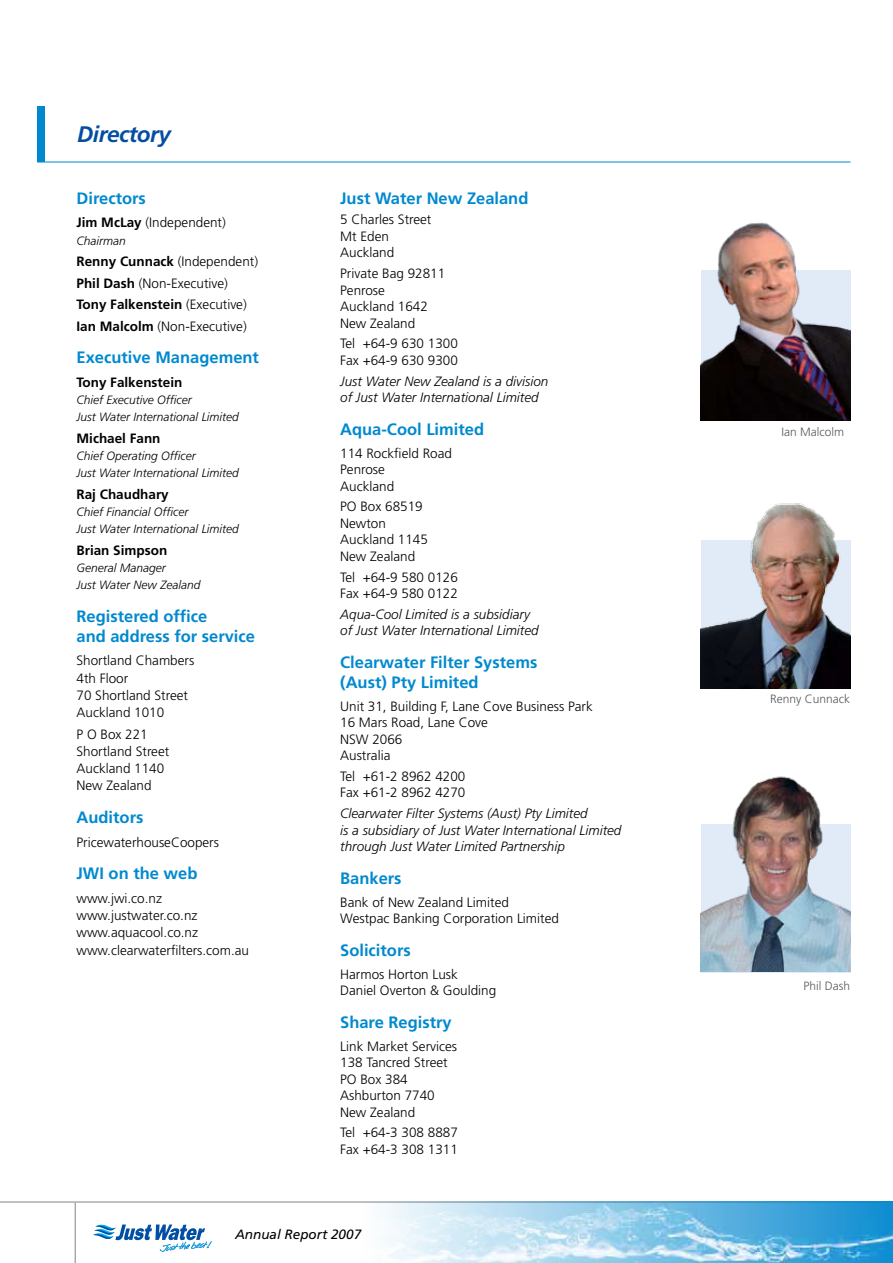
<style>
.page{position:relative;width:893px;height:1263px;background:#fff}
.page>*{position:absolute;margin:0;border:0;box-sizing:border-box;transform-origin:0 0}
.t1{font:italic 700 22.5px "Frutiger";letter-spacing:-.02em;color:#034ea2}
.t2{font:700 16.5px/19.8px "Frutiger";color:#0089cf}
.t3{font:300 13.5px/16.5px "Frutiger";color:#000}
.t4{font:italic 300 13.5px/16.5px "Frutiger";color:#000}
.t5{font:700 13.5px "Frutiger";color:#000}
.t6{font:italic 13.5px "Frutiger";color:#000}
.t7{font:italic 300 12px/17.2px "Frutiger";color:#000}
.t8{font:300 12px "Frutiger";color:#58595b}
.s1{font-weight:700}
</style>
<div class="page">
<hr style="left:0;top:1202px;width:893px;height:1px;background:#808285">
<hr style="left:75px;top:1203px;width:1px;height:60px;background:#808285">
<div style="left:37px;top:106px;width:7px;height:56px;background:#0089cf"></div>
<hr style="left:37px;top:162px;width:814px;height:1px;background:#0089cf">
<img style="left:701px;top:222px;width:149px;height:198px">
<img style="left:701px;top:503px;width:149px;height:185px">
<img style="left:701px;top:776px;width:149px;height:196px">
<svg style="left:93px;top:1224px;width:119px;height:28px"></svg>
<img style="left:360px;top:1202px;width:533px;height:61px">
<h1 class="t1" style="left:77px;top:121px;width:95px">Directory</h1>
<p class="t2" style="left:77px;top:188px;width:71px">Directors</p>
<p class="t3" style="left:77px;top:215px;width:151px"><span class="s1">Jim McLay</span> (Independent)</p>
<p class="t7" style="left:77px;top:232px;width:51px">Chairman</p>
<p class="t3" style="left:77px;top:251px;width:183px;line-height:21.5px"><span class="s1">Renny Cunnack</span> (Independent)<br><span class="s1">Phil Dash</span> (Non-Executive)<br><span class="s1">Tony Falkenstein</span> (Executive)<br><span class="s1">Ian Malcolm</span> (Non-Executive)</p>
<p class="t2" style="left:77px;top:348px;width:184px">Executive Management</p>
<p class="t5" style="left:77px;top:374px;width:107px">Tony Falkenstein</p>
<p class="t7" style="left:77px;top:391px;width:164px">Chief Executive Officer<br>Just Water International Limited</p>
<p class="t5" style="left:77px;top:430px;width:86px">Michael Fann</p>
<p class="t7" style="left:77px;top:447px;width:164px">Chief Operating Officer<br>Just Water International Limited</p>
<p class="t5" style="left:77px;top:486px;width:94px">Raj Chaudhary</p>
<p class="t7" style="left:77px;top:503px;width:164px">Chief Financial Officer<br>Just Water International Limited</p>
<p class="t5" style="left:77px;top:542px;width:92px">Brian Simpson</p>
<p class="t7" style="left:77px;top:559px;width:125px">General Manager<br>Just Water New Zealand</p>
<p class="t2" style="left:77px;top:606px;width:180px">Registered office<br>and address for service</p>
<p class="t3" style="left:77px;top:652px;width:119px;line-height:17.2px">Shortland Chambers<br>4th Floor<br>70 Shortland Street<br>Auckland 1010</p>
<p class="t3" style="left:77px;top:725px;width:94px;line-height:17.2px">P O Box 221<br>Shortland Street<br>Auckland 1140<br>New Zealand</p>
<p class="t2" style="left:77px;top:807px;width:68px">Auditors</p>
<p class="t3" style="left:77px;top:834px;width:144px">PricewaterhouseCoopers</p>
<p class="t2" style="left:77px;top:863px;width:123px">JWI on the web</p>
<p class="t3" style="left:77px;top:890px;width:174px;line-height:17.2px">www.jwi.co.nz www.justwater.co.nz www.aquacool.co.nz www.clearwaterfilters.com.au</p>
<p class="t2" style="left:340px;top:188px;width:190px">Just Water New Zealand</p>
<p class="t3" style="left:340px;top:212px;width:93px">5 Charles Street<br>Mt Eden<br>Auckland</p>
<p class="t3" style="left:340px;top:265px;width:107px">Private Bag 92811<br>Penrose<br>Auckland 1642<br>New Zealand</p>
<p class="t3" style="left:340px;top:336px;width:119px">Tel +64-9 630 1300<br>Fax +64-9 630 9300</p>
<p class="t4" style="left:340px;top:373px;width:210px">Just Water New Zealand is a division of Just Water International Limited</p>
<p class="t2" style="left:340px;top:419px;width:145px">Aqua-Cool Limited</p>
<p class="t3" style="left:340px;top:445px;width:113px">114 Rockfield Road<br>Penrose<br>Auckland</p>
<p class="t3" style="left:340px;top:499px;width:89px">PO Box 68519<br>Newton<br>Auckland 1145<br>New Zealand</p>
<p class="t3" style="left:340px;top:569px;width:119px">Tel +64-9 580 0126<br>Fax +64-9 580 0122</p>
<p class="t4" style="left:340px;top:606px;width:200px">Aqua-Cool Limited is a subsidiary of Just Water International Limited</p>
<p class="t2" style="left:340px;top:652px;width:199px">Clearwater Filter Systems (Aust) Pty Limited</p>
<p class="t3" style="left:340px;top:698px;width:254px">Unit 31, Building F, Lane Cove Business Park<br>16 Mars Road, Lane Cove<br>NSW 2066<br>Australia</p>
<p class="t3" style="left:340px;top:768px;width:127px">Tel +61-2 8962 4200<br>Fax +61-2 8962 4270</p>
<p class="t4" style="left:340px;top:805px;width:283px">Clearwater Filter Systems (Aust) Pty Limited<br>is a subsidiary of Just Water International Limited through Just Water Limited Partnership</p>
<p class="t2" style="left:340px;top:868px;width:63px">Bankers</p>
<p class="t3" style="left:340px;top:894px;width:220px">Bank of New Zealand Limited<br>Westpac Banking Corporation Limited</p>
<p class="t2" style="left:340px;top:940px;width:72px">Solicitors</p>
<p class="t3" style="left:340px;top:966px;width:158px">Harmos Horton Lusk<br>Daniel Overton &amp; Goulding</p>
<p class="t2" style="left:340px;top:1012px;width:113px">Share Registry</p>
<p class="t3" style="left:340px;top:1038px;width:118px">Link Market Services<br>138 Tancred Street<br>PO Box 384<br>Ashburton 7740<br>New Zealand</p>
<p class="t3" style="left:340px;top:1124px;width:119px">Tel +64-3 308 8887<br>Fax +64-3 308 1311</p>
<p class="t6" style="left:235px;top:1226px;width:128px">Annual Report 2007</p>
<p class="t8" style="left:782px;top:425px;width:64px">Ian Malcolm</p>
<p class="t8" style="left:770px;top:692px;width:82px">Renny Cunnack</p>
<p class="t8" style="left:804px;top:979px;width:48px">Phil Dash</p>
</div>
